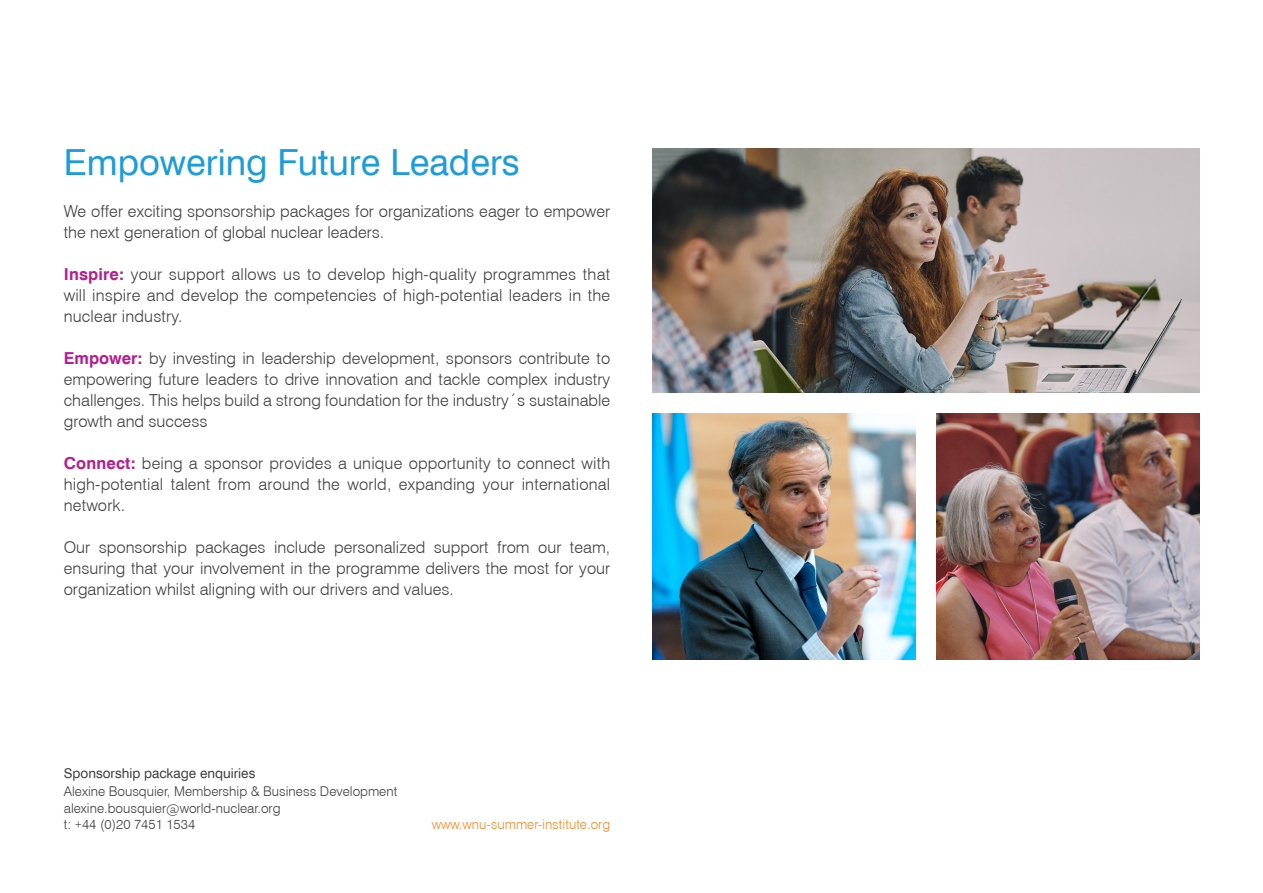
<style>
.page{position:relative;width:1263px;height:893px;background:#fff}
.page>*{position:absolute;margin:0;border:0;box-sizing:border-box;transform-origin:0 0}
.Head_X{font:36px "Swiss 721 TL";color:#1d9cd8}
.Bullet_Time{font:300 16.5px/21px "Swiss 721 TL";color:#3e3e3f;text-align:justify}
.Body_Text{font:300 13.5px "Swiss 721 TL";color:#3e3e3f}
.Body_Text-2{font:300 13.5px "Swiss 721 TL";color:#f68923}
.Body_Text-3{font:13.5px "Swiss 721 TL";color:#3e3e3f}
.s1{font-weight:700;color:#b41e8d}
</style>
<div class="page">
<img style="left:653px;top:414px;width:262px;height:245px">
<img style="left:936px;top:414px;width:263px;height:245px">
<img style="left:653px;top:149px;width:546px;height:243px">
<p class="Head_X" style="left:64px;top:140px;width:458px">Empowering Future Leaders</p>
<p class="Bullet_Time" style="left:64px;top:200px;width:548px">We offer exciting sponsorship packages for organizations eager to empower the next generation of global nuclear leaders.</p>
<p class="Bullet_Time" style="left:64px;top:263px;width:548px"><span class="s1">Inspire:</span> your support allows us to develop high-quality programmes that will inspire and develop the competencies of high-potential leaders in the nuclear industry.</p>
<p class="Bullet_Time" style="left:64px;top:347px;width:548px"><span class="s1">Empower:</span> by investing in leadership development, sponsors contribute to empowering future leaders to drive innovation and tackle complex industry challenges. This helps build a strong foundation for the industry´s sustainable growth and success</p>
<p class="Bullet_Time" style="left:64px;top:452px;width:548px"><span class="s1">Connect:</span> being a sponsor provides a unique opportunity to connect with high-potential talent from around the world, expanding your international network.</p>
<p class="Bullet_Time" style="left:64px;top:536px;width:548px">Our sponsorship packages include personalized support from our team, ensuring that your involvement in the programme delivers the most for your organization whilst aligning with our drivers and values.</p>
<p class="Body_Text-3" style="left:64px;top:764px;width:193px">Sponsorship package enquiries</p>
<p class="Body_Text" style="left:64px;top:783px;width:335px">Alexine Bousquier, Membership &amp; Business Development</p>
<p class="Body_Text" style="left:64px;top:799px;width:218px">alexine.bousquier@world-nuclear.org</p>
<p class="Body_Text" style="left:64px;top:816px;width:133px">t: +44 (0)20 7451 1534</p>
<p class="Body_Text-2" style="left:432px;top:816px;width:180px">www.wnu-summer-institute.org</p>
</div>
